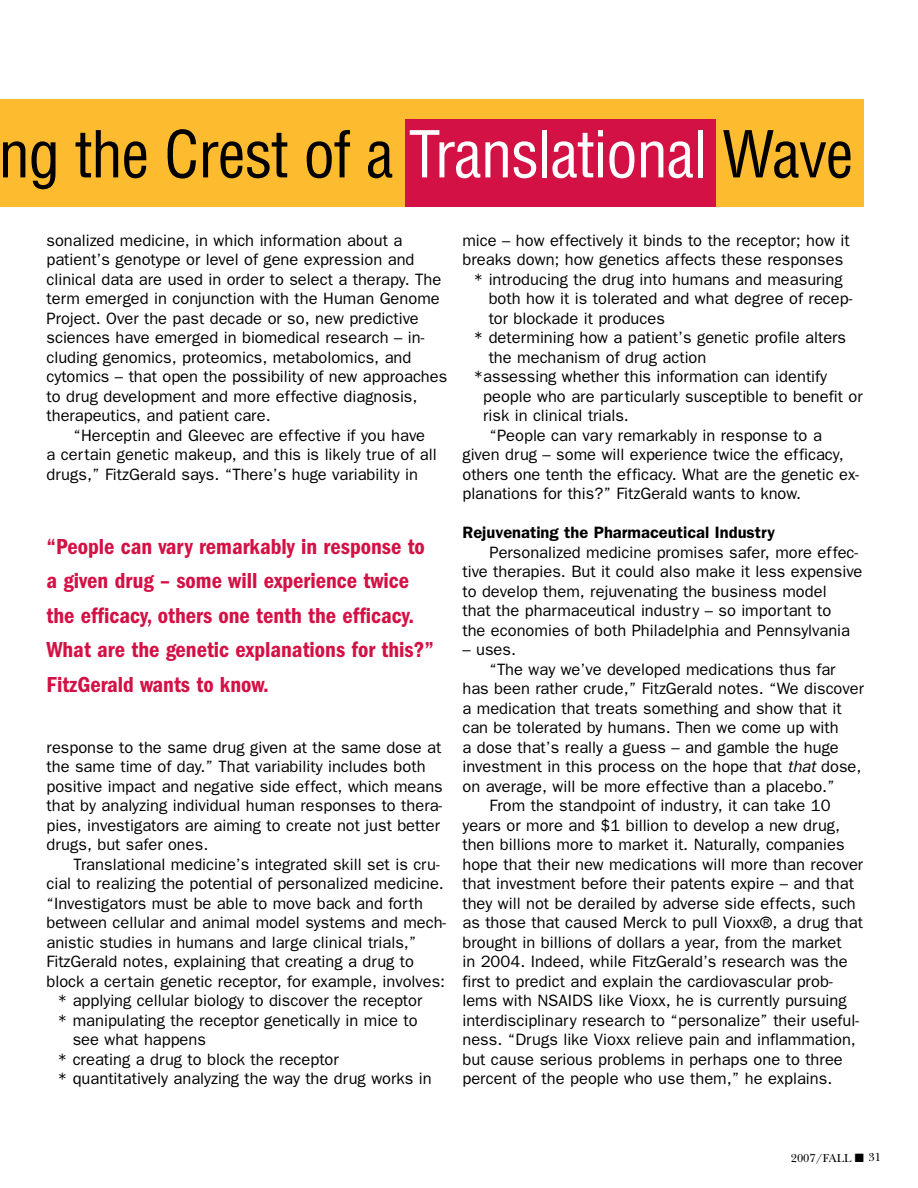
<style>
.page{position:relative;width:918px;height:1188px;background:#fff}
.page>*{position:absolute;margin:0;border:0;box-sizing:border-box;transform-origin:0 0}
.t1{font:condensed 63px "Helvetica";letter-spacing:-.02em;color:#000}
.t2{font:600 condensed 22.5px/34.5px "Franklin Gothic";color:#d31145}
.t3{font:16.5px/19.5px "Franklin Gothic";color:#000}
.t4{font:600 16.5px "Franklin Gothic";color:#000}
.t5{font:12px "New Baskerville";color:#000}
.s1{color:#fff}
.s2{font-style:italic}
</style>
<div class="page">
<div style="left:0;top:99px;width:864px;height:108px;background:#fdbb30"></div>
<div style="left:405px;top:119px;width:311px;height:88px;background:#d31145"></div>
<h1 class="t1" style="left:-2px;top:115px;width:857px">ng the Crest of a <span class="s1">Translational</span> Wave</h1>
<p class="t3" style="left:46px;top:230px;width:402px">sonalized medicine, in which information about a patient’s genotype or level of gene expression and clinical data are used in order to select a therapy. The term emerged in conjunction with the Human Genome Project. Over the past decade or so, new predictive sciences have emerged in biomedical research – in&shy;cluding genomics, proteomics, metabolomics, and cytomics – that open the possibility of new approaches to drug development and more effective diagnosis, therapeutics, and patient care.</p>
<p class="t3" style="left:46px;top:425px;width:392px;text-indent:27px">“Herceptin and Gleevec are effective if you have a certain genetic makeup, and this is likely true of all drugs,” FitzGerald says. “There’s huge variability in</p>
<h2 class="t2" style="left:46px;top:529px;width:389px">“People can vary remarkably in response to a given drug – some will experience twice the efficacy, others one tenth the efficacy.<br>What are the genetic explanations for this?” FitzGerald wants to know.</h2>
<p class="t3" style="left:46px;top:737px;width:398px">response to the same drug given at the same dose at the same time of day.” That variability includes both positive impact and negative side effect, which means that by analyzing individual human responses to thera&shy;pies, investigators are aiming to create not just better drugs, but safer ones.</p>
<p class="t3" style="left:73px;top:854px;width:368px">Translational medicine’s integrated skill set is cru-</p>
<p class="t3" style="left:46px;top:873px;width:399px">cial to realizing the potential of personalized medicine.</p>
<p class="t3" style="left:46px;top:893px;width:378px">“Investigators must be able to move back and forth</p>
<p class="t3" style="left:46px;top:912px;width:401px">between cellular and animal model systems and mech-</p>
<p class="t3" style="left:46px;top:932px;width:372px">anistic studies in humans and large clinical trials,”</p>
<p class="t3" style="left:46px;top:951px;width:369px">FitzGerald notes, explaining that creating a drug to</p>
<p class="t3" style="left:46px;top:971px;width:400px">block a certain genetic receptor, for example, involves:</p>
<p class="t3" style="left:57px;top:990px;width:367px">* applying cellular biology to discover the receptor</p>
<p class="t3" style="left:57px;top:1010px;width:362px">* manipulating the receptor genetically in mice to</p>
<p class="t3" style="left:73px;top:1029px;width:135px">see what happens</p>
<p class="t3" style="left:57px;top:1049px;width:283px">* creating a drug to block the receptor</p>
<p class="t3" style="left:57px;top:1068px;width:376px">* quantitatively analyzing the way the drug works in</p>
<p class="t3" style="left:462px;top:230px;width:389px">mice – how effectively it binds to the receptor; how it</p>
<p class="t3" style="left:462px;top:250px;width:382px">breaks down; how genetics affects these responses</p>
<p class="t3" style="left:473px;top:269px;width:371px">* introducing the drug into humans and measuring</p>
<p class="t3" style="left:489px;top:289px;width:365px">both how it is tolerated and what degree of recep-</p>
<p class="t3" style="left:489px;top:308px;width:178px">tor blockade it produces</p>
<p class="t3" style="left:473px;top:328px;width:374px">* determining how a patient’s genetic profile alters</p>
<p class="t3" style="left:489px;top:347px;width:219px">the mechanism of drug action</p>
<p class="t3" style="left:473px;top:367px;width:355px">*assessing whether this information can identify</p>
<p class="t3" style="left:483px;top:386px;width:381px">people who are particularly susceptible to benefit or</p>
<p class="t3" style="left:483px;top:406px;width:147px">risk in clinical trials.</p>
<p class="t3" style="left:489px;top:425px;width:334px">“People can vary remarkably in response to a</p>
<p class="t3" style="left:462px;top:445px;width:383px">given drug – some will experience twice the efficacy,</p>
<p class="t3" style="left:462px;top:464px;width:398px">others one tenth the efficacy. What are the genetic ex-</p>
<p class="t3" style="left:462px;top:484px;width:340px">planations for this?” FitzGerald wants to know.</p>
<p class="t4" style="left:462px;top:523px;width:314px">Rejuvenating the Pharmaceutical Industry</p>
<p class="t3" style="left:462px;top:542px;width:402px;text-indent:27px">Personalized medicine promises safer, more effec&shy;tive therapies. But it could also make it less expensive to develop them, rejuvenating the business model<br>that the pharmaceutical industry – so important to<br>the economies of both Philadelphia and Pennsylvania</p>
<p class="t3" style="left:462px;top:640px;width:55px">– uses.</p>
<p class="t3" style="left:489px;top:659px;width:348px">“The way we’ve developed medications thus far</p>
<p class="t3" style="left:462px;top:679px;width:403px">has been rather crude,” FitzGerald notes. “We discover</p>
<p class="t3" style="left:462px;top:698px;width:381px">a medication that treats something and show that it</p>
<p class="t3" style="left:462px;top:718px;width:378px">can be tolerated by humans. Then we come up with</p>
<p class="t3" style="left:462px;top:737px;width:378px">a dose that’s really a guess – and gamble the huge</p>
<p class="t3" style="left:462px;top:757px;width:401px">investment in this process on the hope that <span class="s2">that</span> dose,</p>
<p class="t3" style="left:462px;top:776px;width:374px">on average, will be more effective than a placebo.”</p>
<p class="t3" style="left:489px;top:796px;width:343px">From the standpoint of industry, it can take 10</p>
<p class="t3" style="left:462px;top:815px;width:379px">years or more and $1 billion to develop a new drug,</p>
<p class="t3" style="left:462px;top:835px;width:384px">then billions more to market it. Naturally, companies</p>
<p class="t3" style="left:462px;top:854px;width:402px">hope that their new medications will more than recover</p>
<p class="t3" style="left:462px;top:874px;width:393px">that investment before their patents expire – and that</p>
<p class="t3" style="left:462px;top:893px;width:395px">they will not be derailed by adverse side effects, such</p>
<p class="t3" style="left:462px;top:913px;width:402px">as those that caused Merck to pull Vioxx®, a drug that</p>
<p class="t3" style="left:462px;top:932px;width:381px">brought in billions of dollars a year, from the market</p>
<p class="t3" style="left:462px;top:952px;width:387px">in 2004. Indeed, while FitzGerald’s research was the</p>
<p class="t3" style="left:462px;top:971px;width:372px">first to predict and explain the cardiovascular prob-</p>
<p class="t3" style="left:462px;top:991px;width:386px">lems with NSAIDS like Vioxx, he is currently pursuing</p>
<p class="t3" style="left:462px;top:1010px;width:398px">interdisciplinary research to “personalize” their useful-</p>
<p class="t3" style="left:462px;top:1030px;width:395px">ness. “Drugs like Vioxx relieve pain and inflammation,</p>
<p class="t3" style="left:462px;top:1049px;width:382px">but cause serious problems in perhaps one to three</p>
<p class="t3" style="left:462px;top:1069px;width:371px">percent of the people who use them,” he explains.</p>
<p class="t5" style="left:791px;top:1151px;width:92px">2007/FALL ■ 31</p>
</div>
